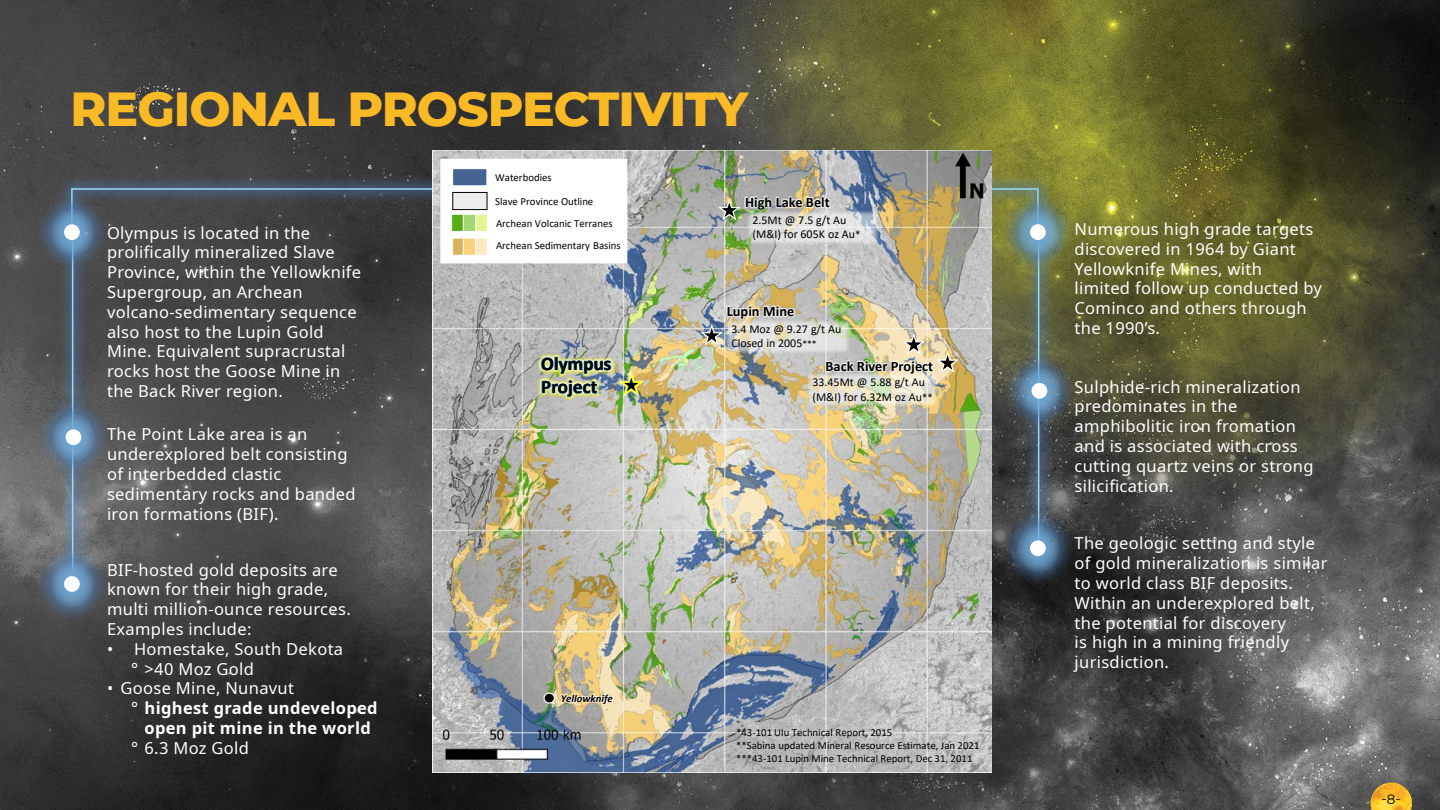
<style>
.page{position:relative;width:1440px;height:810px;background:#fff}
.page>*{position:absolute;margin:0;border:0;box-sizing:border-box;transform-origin:0 0}
.t1{font:800 48.75px "Montserrat";letter-spacing:-.02em;color:#faba26}
.t2{font:700 19.12px/23px "Calibri";color:#000}
.t3{font:16.5px/19.8px "Noto Sans";letter-spacing:.02em;color:#fff}
.t4{font:700 16.5px "Noto Sans";letter-spacing:.02em;color:#fff}
.t5{font:700 14.4px "Calibri";color:#000}
.t6{font:13.5px "Montserrat";color:#000}
.t7{font:11.93px/14.4px "Calibri";color:#000}
.t8{font:10.8px/13px "Calibri";color:#000}
.t9{font:italic 700 10.8px "Calibri";color:#000}
.s1{font-size:10.8px}
.s2{font-size:9.68px}
.s3{font-weight:400}
</style>
<div class="page">
<img style="left:0;top:0;width:1440px;height:810px">
<svg style="left:1371px;top:783px;width:41px;height:27px"></svg>
<div style="left:57px;top:216px;width:31px;height:367px;background:#4f81be;opacity:.6"></div>
<hr style="left:72px;top:231px;width:1px;height:338px;background:#99dbf8">
<div style="left:1023px;top:227px;width:31px;height:335px;background:#4f81be;opacity:.6"></div>
<hr style="left:1038px;top:241px;width:1px;height:306px;background:#99dbf8">
<div style="left:36px;top:398px;width:74px;height:78px;background:#4f81be;opacity:.6"></div>
<svg style="left:51px;top:413px;width:45px;height:49px"></svg>
<div style="left:51px;top:415px;width:45px;height:45px;background:#4f81be;opacity:.6"></div>
<div style="left:66px;top:429px;width:15px;height:16px;background:#fff;border-radius:50%"></div>
<div style="left:1002px;top:352px;width:74px;height:78px;background:#4f81be;opacity:.6"></div>
<svg style="left:1017px;top:366px;width:45px;height:49px"></svg>
<div style="left:1017px;top:369px;width:45px;height:44px;background:#4f81be;opacity:.6"></div>
<div style="left:1032px;top:383px;width:15px;height:16px;background:#fff;border-radius:50%"></div>
<div style="left:35px;top:545px;width:74px;height:78px;background:#4f81be;opacity:.6"></div>
<svg style="left:50px;top:559px;width:44px;height:49px"></svg>
<div style="left:50px;top:562px;width:44px;height:44px;background:#4f81be;opacity:.6"></div>
<div style="left:64px;top:576px;width:16px;height:16px;background:#fff;border-radius:50%"></div>
<div style="left:1001px;top:509px;width:74px;height:78px;background:#4f81be;opacity:.6"></div>
<svg style="left:1016px;top:524px;width:44px;height:49px"></svg>
<div style="left:1016px;top:526px;width:44px;height:45px;background:#4f81be;opacity:.6"></div>
<div style="left:1030px;top:540px;width:16px;height:16px;background:#fff;border-radius:50%"></div>
<div style="left:56px;top:173px;width:997px;height:74px;background:#4f81be;opacity:.6"></div>
<div style="left:35px;top:193px;width:74px;height:78px;background:#4f81be;opacity:.6"></div>
<div style="left:50px;top:210px;width:44px;height:45px;background:#4f81be;opacity:.6"></div>
<div style="left:64px;top:224px;width:16px;height:16px;background:#fff;border-radius:50%"></div>
<div style="left:1001px;top:193px;width:74px;height:78px;background:#4f81be;opacity:.6"></div>
<div style="left:1016px;top:210px;width:44px;height:45px;background:#4f81be;opacity:.6"></div>
<div style="left:1030px;top:224px;width:16px;height:16px;background:#fff;border-radius:50%"></div>
<img style="left:432px;top:150px;width:559px;height:622px">
<div style="left:440px;top:159px;width:187px;height:104px;background:#fff"></div>
<svg style="left:936px;top:349px;width:25px;height:26px"></svg>
<svg style="left:903px;top:331px;width:24px;height:19px"></svg>
<div style="left:453px;top:238px;width:35px;height:18px;background:#f8d27b;border:1px solid #fff"></div>
<div style="left:452px;top:238px;width:12px;height:18px;background:#dab359;border:1px solid #fff"></div>
<div style="left:452px;top:168px;width:35px;height:18px;background:#446392;border:1px solid #fff"></div>
<div style="left:475px;top:238px;width:12px;height:18px;background:#fae8bf;border:1px solid #fff"></div>
<img style="left:70px;top:187px;width:969px;height:47px">
<img style="left:814px;top:350px;width:130px;height:36px">
<img style="left:734px;top:187px;width:107px;height:35px">
<svg style="left:643px;top:367px;width:5px;height:33px"></svg>
<img style="left:513px;top:328px;width:130px;height:94px">
<img style="left:523px;top:340px;width:111px;height:53px">
<img style="left:523px;top:363px;width:92px;height:53px">
<div style="left:544px;top:693px;width:10px;height:10px;background:#000;border-radius:50%"></div>
<div style="left:543px;top:693px;width:12px;height:11px;border:1px solid #fff;border-radius:50%"></div>
<img style="left:552px;top:687px;width:69px;height:26px">
<img style="left:806px;top:371px;width:134px;height:38px">
<img style="left:746px;top:208px;width:134px;height:38px">
<img style="left:526px;top:342px;width:105px;height:48px">
<img style="left:526px;top:365px;width:86px;height:48px">
<img style="left:529px;top:345px;width:100px;height:42px">
<img style="left:529px;top:368px;width:81px;height:42px">
<svg style="left:700px;top:322px;width:24px;height:25px"></svg>
<img style="left:716px;top:295px;width:89px;height:36px">
<img style="left:724px;top:317px;width:128px;height:38px">
<h1 class="t1" style="left:70px;top:73px;width:679px">REGIONAL PROSPECTIVITY</h1>
<p class="t8" style="left:495px;top:171px;width:58px">Waterbodies</p>
<p class="t8" style="left:495px;top:195px;width:100px">Slave Province Outline</p>
<p class="t5" style="left:745px;top:192px;width:86px">High Lake Belt</p>
<p class="t7" style="left:753px;top:213px;width:110px">2.5Mt @ 7.5 g/t Au (M&amp;I) for 605K oz Au<span class="s1">*</span></p>
<p class="t8" style="left:496px;top:217px;width:118px">Archean Volcanic Terranes</p>
<p class="t3" style="left:107px;top:223px;width:256px">Olympus is located in the prolifically mineralized Slave<br>Province, within the Yellowknife<br>Supergroup, an Archean volcano-sedimentary sequence also host to the Lupin Gold<br>Mine. Equivalent supracrustal rocks host the Goose Mine in the Back River region.</p>
<p class="t3" style="left:1075px;top:220px;width:249px">Numerous high grade targets discovered in 1964 by Giant<br>Yellowknife Mines, with<br>limited follow up conducted by<br>Cominco and others through the 1990’s.</p>
<p class="t8" style="left:496px;top:239px;width:126px">Archean Sedimentary Basins</p>
<p class="t5" style="left:727px;top:301px;width:69px">Lupin Mine</p>
<p class="t7" style="left:731px;top:322px;width:111px">3.4 Moz @ 9.27 g/t Au<br>Closed in 2005<span class="s2">***</span></p>
<p class="t2" style="left:541px;top:352px;width:72px">Olympus<br>Project</p>
<p class="t5" style="left:826px;top:356px;width:109px">Back River Project</p>
<p class="t7" style="left:812px;top:375px;width:122px">33.45Mt @ 5.88 g/t Au (M&amp;I) for 6.32M oz Au<span class="s1">**</span></p>
<p class="t3" style="left:1075px;top:377px;width:241px">Sulphide-rich mineralization predominates in the amphibolitic iron fromation and is associated with cross cutting quartz veins or strong silicification.</p>
<p class="t3" style="left:107px;top:425px;width:250px">The Point Lake area is an underexplored belt consisting of interbedded clastic sedimentary rocks and banded iron formations (BIF).</p>
<p class="t3" style="left:107px;top:560px;width:245px">BIF-hosted gold deposits are known for their high grade, multi million-ounce resources.<br>Examples include:</p>
<p class="t3" style="left:131px;top:639px;width:214px;text-indent:-24px">• Homestake, South Dekota ° &gt;40 Moz Gold</p>
<p class="t3" style="left:107px;top:679px;width:189px">• Goose Mine, Nunavut</p>
<p class="t4" style="left:131px;top:697px;width:248px"><span class="s3">°</span> highest grade undeveloped</p>
<p class="t4" style="left:145px;top:716px;width:228px">open pit mine in the world</p>
<p class="t3" style="left:131px;top:738px;width:119px">° 6.3 Moz Gold</p>
<p class="t9" style="left:561px;top:691px;width:54px">Yellowknife</p>
<p class="t8" style="left:736px;top:726px;width:245px">*43-101 Ulu Technical Report, 2015<br>**Sabina updated Mineral Resource Estimate, Jan 2021 ***43-101 Lupin Mine Technical Report, Dec 31, 2011</p>
<p class="t3" style="left:1075px;top:534px;width:255px">The geologic setting and style of gold mineralization is similar to world class BIF deposits.<br>Within an underexplored belt, the potential for discovery<br>is high in a mining friendly jurisdiction.</p>
<p class="t6" style="left:1382px;top:789px;width:21px">-8-</p>
</div>
